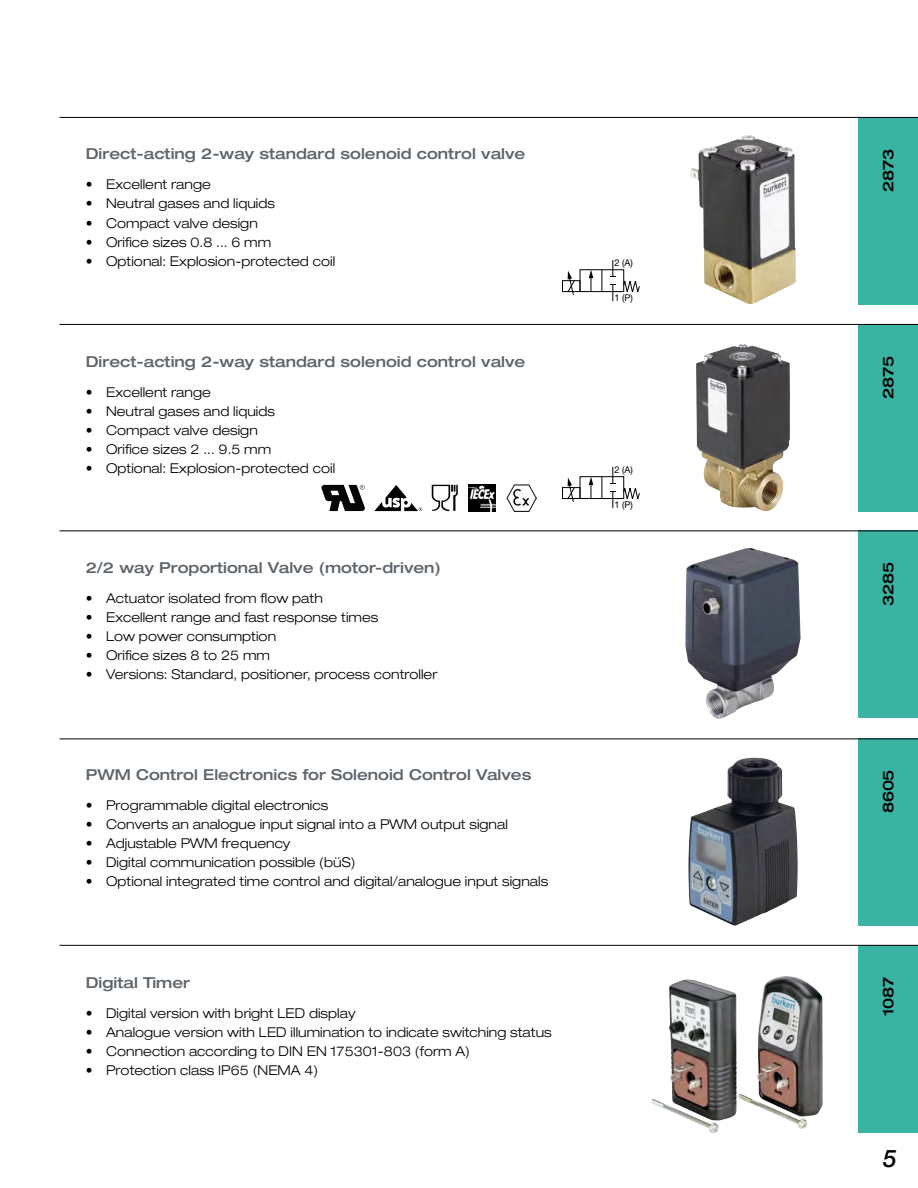
<style>
.page{position:relative;width:918px;height:1188px;background:#fff}
.page>*{position:absolute;margin:0;border:0;box-sizing:border-box;transform-origin:0 0}
.t1{font:italic 500 24px "Helvetica Neue LTW1 G";color:#000}
.t2{font:500 expanded 15px "Helvetica Neue LTW1 G";color:#5d646a}
.t3{font:500 expanded 15px "Helvetica Neue LTW1 G";letter-spacing:-.015em;color:#000}
.t4{font:300 expanded 13.5px "Helvetica Neue LTW1 G";letter-spacing:.005em;color:#000}
.t5{font:9.3px "Helvetica Neue LTW1 G";color:#000}
.s1{font-stretch:normal}
</style>
<div class="page">
<div style="left:858px;top:117px;width:60px;height:187px;background:#3bb3a3"></div>
<div style="left:858px;top:324px;width:60px;height:187px;background:#3bb3a3"></div>
<div style="left:858px;top:531px;width:60px;height:187px;background:#3bb3a3"></div>
<div style="left:858px;top:738px;width:60px;height:188px;background:#3bb3a3"></div>
<div style="left:858px;top:945px;width:60px;height:188px;background:#3bb3a3"></div>
<div style="left:562px;top:280px;width:18px;height:12px;border:1px solid #000"></div>
<svg style="left:567px;top:271px;width:8px;height:24px"></svg>
<div style="left:580px;top:269px;width:44px;height:23px;border:1px solid #000"></div>
<svg style="left:601px;top:270px;width:1px;height:22px"></svg>
<svg style="left:610px;top:285px;width:5px;height:16px"></svg>
<svg style="left:610px;top:260px;width:5px;height:17px"></svg>
<svg style="left:589px;top:270px;width:4px;height:22px"></svg>
<svg style="left:623px;top:278px;width:17px;height:15px"></svg>
<img style="left:690px;top:135px;width:106px;height:169px">
<div style="left:562px;top:487px;width:18px;height:12px;border:1px solid #000"></div>
<svg style="left:567px;top:478px;width:8px;height:24px"></svg>
<div style="left:580px;top:476px;width:44px;height:23px;border:1px solid #000"></div>
<svg style="left:601px;top:477px;width:1px;height:22px"></svg>
<svg style="left:610px;top:492px;width:5px;height:16px"></svg>
<svg style="left:610px;top:467px;width:5px;height:17px"></svg>
<svg style="left:589px;top:477px;width:4px;height:22px"></svg>
<svg style="left:623px;top:485px;width:17px;height:14px"></svg>
<svg style="left:321px;top:485px;width:44px;height:26px"></svg>
<svg style="left:432px;top:485px;width:26px;height:26px"></svg>
<svg style="left:374px;top:485px;width:48px;height:26px"></svg>
<img style="left:469px;top:485px;width:26px;height:26px">
<img style="left:506px;top:485px;width:31px;height:26px">
<img style="left:696px;top:344px;width:94px;height:167px">
<img style="left:685px;top:548px;width:116px;height:171px">
<img style="left:688px;top:757px;width:110px;height:169px">
<img style="left:738px;top:976px;width:85px;height:153px">
<img style="left:651px;top:980px;width:86px;height:153px">
<hr style="left:60px;top:324px;width:858px;height:1px;background:#000">
<hr style="left:60px;top:530px;width:858px;height:1px;background:#000">
<hr style="left:60px;top:739px;width:858px;height:1px;background:#000">
<hr style="left:60px;top:945px;width:858px;height:1px;background:#000">
<hr style="left:60px;top:117px;width:858px;height:1px;background:#000">
<p class="t2" style="left:86px;top:145px;width:441px">Direct-acting 2-way standard solenoid control valve</p>
<p class="t4" style="left:86px;top:176px;width:127px"><span class="s1">•</span> Excellent range</p>
<p class="t4" style="left:86px;top:195px;width:191px"><span class="s1">•</span> Neutral gases and liquids</p>
<p class="t4" style="left:86px;top:214px;width:174px"><span class="s1">•</span> Compact valve design</p>
<p class="t4" style="left:86px;top:233px;width:187px"><span class="s1">•</span> Orifice sizes 0.8 ... 6 mm</p>
<p class="t4" style="left:86px;top:252px;width:251px"><span class="s1">•</span> Optional: Explosion-protected coil</p>
<p class="t2" style="left:86px;top:352px;width:441px">Direct-acting 2-way standard solenoid control valve</p>
<p class="t4" style="left:86px;top:384px;width:127px"><span class="s1">•</span> Excellent range</p>
<p class="t4" style="left:86px;top:403px;width:191px"><span class="s1">•</span> Neutral gases and liquids</p>
<p class="t4" style="left:86px;top:422px;width:174px"><span class="s1">•</span> Compact valve design</p>
<p class="t4" style="left:86px;top:441px;width:187px"><span class="s1">•</span> Orifice sizes 2 ... 9.5 mm</p>
<p class="t4" style="left:86px;top:460px;width:251px"><span class="s1">•</span> Optional: Explosion-protected coil</p>
<p class="t2" style="left:86px;top:558px;width:357px">2/2 way Proportional Valve (motor-driven)</p>
<p class="t4" style="left:86px;top:590px;width:239px"><span class="s1">•</span> Actuator isolated from flow path</p>
<p class="t4" style="left:86px;top:609px;width:294px"><span class="s1">•</span> Excellent range and fast response times</p>
<p class="t4" style="left:86px;top:628px;width:192px"><span class="s1">•</span> Low power consumption</p>
<p class="t4" style="left:86px;top:647px;width:186px"><span class="s1">•</span> Orifice sizes 8 to 25 mm</p>
<p class="t4" style="left:86px;top:666px;width:353px"><span class="s1">•</span> Versions: Standard, positioner, process controller</p>
<p class="t2" style="left:86px;top:765px;width:447px">PWM Control Electronics for Solenoid Control Valves</p>
<p class="t4" style="left:86px;top:797px;width:244px"><span class="s1">•</span> Programmable digital electronics</p>
<p class="t4" style="left:86px;top:816px;width:424px"><span class="s1">•</span> Converts an analogue input signal into a PWM output signal</p>
<p class="t4" style="left:86px;top:835px;width:206px"><span class="s1">•</span> Adjustable PWM frequency</p>
<p class="t4" style="left:86px;top:854px;width:271px"><span class="s1">•</span> Digital communication possible (büS)</p>
<p class="t4" style="left:86px;top:873px;width:464px"><span class="s1">•</span> Optional integrated time control and digital/analogue input signals</p>
<p class="t2" style="left:86px;top:973px;width:106px">Digital Timer</p>
<p class="t4" style="left:86px;top:1004px;width:271px"><span class="s1">•</span> Digital version with bright LED display</p>
<p class="t4" style="left:86px;top:1023px;width:467px"><span class="s1">•</span> Analogue version with LED illumination to indicate switching status</p>
<p class="t4" style="left:86px;top:1042px;width:386px"><span class="s1">•</span> Connection according to DIN EN 175301-803 (form A)</p>
<p class="t4" style="left:86px;top:1061px;width:234px"><span class="s1">•</span> Protection class IP65 (NEMA 4)</p>
<p class="t5" style="left:614px;top:257px;width:20px">2 (A)</p>
<p class="t5" style="left:614px;top:292px;width:20px">1 (P)</p>
<p class="t5" style="left:614px;top:464px;width:20px">2 (A)</p>
<p class="t5" style="left:614px;top:499px;width:20px">1 (P)</p>
<p class="t3" style="left:879px;top:192px;width:44px;rotate:-90deg">2873</p>
<p class="t3" style="left:879px;top:399px;width:44px;rotate:-90deg">2875</p>
<p class="t3" style="left:879px;top:606px;width:45px;rotate:-90deg">3285</p>
<p class="t3" style="left:879px;top:813px;width:45px;rotate:-90deg">8605</p>
<p class="t3" style="left:879px;top:1016px;width:41px;rotate:-90deg">1087</p>
<h1 class="t1" style="left:883px;top:1144px;width:15px">5</h1>
</div>
